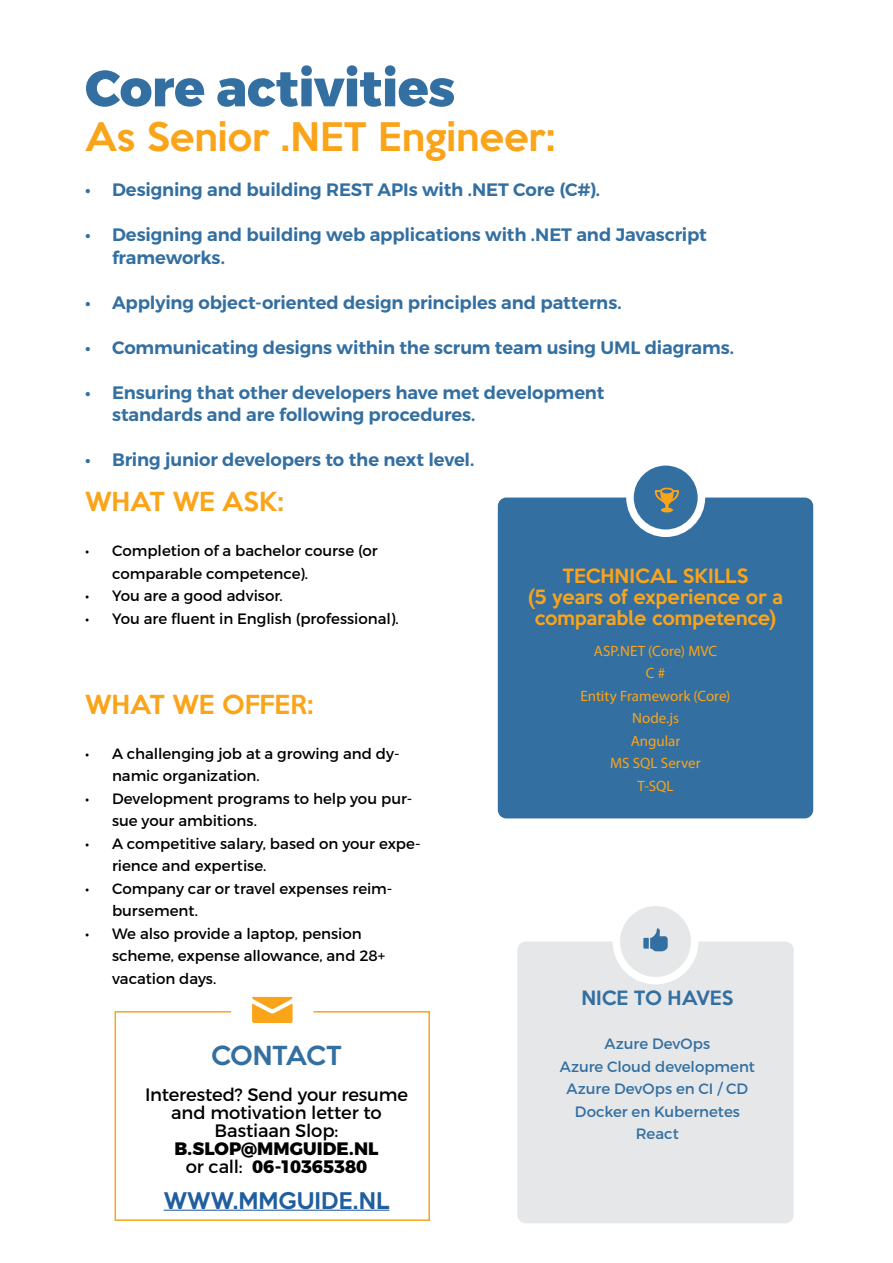
<style>
.page{position:relative;width:893px;height:1263px;background:#fff}
.page>*{position:absolute;margin:0;border:0;box-sizing:border-box;transform-origin:0 0}
.t1{font:90px "Entypo";color:#faa41a}
.t2{font:54px "Entypo";color:#faa41a}
.t3{font:54px "Entypo";color:#336fa1}
.t4{font:800 51px "Montserrat";letter-spacing:-.01em;color:#336fa1}
.t5{font:500 36px "Keep Calm";color:#faa41a}
.t6{font:500 24px "Keep Calm";letter-spacing:-.005em;color:#faa41a}
.t7{font:500 24px "Keep Calm";letter-spacing:-.01em;color:#336fa1}
.t8{font:500 21px "Keep Calm";letter-spacing:.01em;color:#215e9e}
.t9{font:600 18px/22.5px "Montserrat";letter-spacing:-.01em;color:#336fa1}
.t10{font:18px/18px "Montserrat";letter-spacing:-.01em;color:#000;text-align:center}
.t11{font:500 18px/21px "Keep Calm";letter-spacing:.005em;color:#faa41a;text-align:center}
.t12{font:800 18px/18px "Montserrat";color:#000;text-align:center}
.t13{font:500 18px "Keep Calm";letter-spacing:.005em;color:#336fa1}
.t14{font:15px/22.5px "Montserrat";color:#000}
.t15{font:15px/22.5px "Montserrat";color:#336fa1;text-align:center}
.t16{font:15px/22.5px "Myriad Pro";color:#faa41a;text-align:center}
.s1{font-weight:400;color:#000101}
.s2{color:#000101}
</style>
<div class="page">
<div style="left:498px;top:497px;width:315px;height:321px;background:#336fa1;border-radius:9px"></div>
<div style="left:517px;top:941px;width:277px;height:282px;background:#e6e7e8;border-radius:9px"></div>
<div style="left:630px;top:462px;width:71px;height:71px;background:#336fa1;border-radius:50%"></div>
<div style="left:626px;top:458px;width:79px;height:79px;border:8px solid #fff;border-radius:50%"></div>
<div style="left:616px;top:902px;width:79px;height:79px;background:#e6e7e8;border-radius:50%"></div>
<div style="left:613px;top:898px;width:85px;height:86px;border:8px solid #fff;border-radius:50%"></div>
<svg style="left:114px;top:1011px;width:316px;height:210px"></svg>
<hr style="left:164px;top:1210px;width:225px;height:1px;background:#215e9e">
<h3 class="t4" style="left:85px;top:56px;width:372px">Core activities</h3>
<h3 class="t5" style="left:85px;top:106px;width:471px">As Senior .NET Engineer:</h3>
<p class="t9" style="left:85px;top:179px;width:516px">• Designing and building REST APIs with .NET Core (C#).</p>
<p class="t9" style="left:112px;top:224px;width:596px;text-indent:-27px">• Designing and building web applications with .NET and Javascript frameworks.</p>
<p class="t9" style="left:85px;top:291px;width:538px">• Applying object-oriented design principles and patterns.</p>
<p class="t9" style="left:85px;top:336px;width:650px">• Communicating designs within the scrum team using UML diagrams.</p>
<p class="t9" style="left:112px;top:381px;width:494px;text-indent:-27px">• Ensuring that other developers have met development standards and are following procedures.</p>
<p class="t9" style="left:85px;top:449px;width:391px">• Bring junior developers to the next level.</p>
<h3 class="t6" style="left:85px;top:481px;width:200px">WHAT WE ASK:</h3>
<p class="t14" style="left:112px;top:540px;width:267px;text-indent:-27px">• Completion of a bachelor course (or comparable competence).</p>
<p class="t14" style="left:85px;top:585px;width:199px">• You are a good advisor.</p>
<p class="t14" style="left:85px;top:607px;width:315px">• You are fluent in English (professional).</p>
<h2 class="t2" style="left:652px;top:463px;width:31px">B</h2>
<p class="t11" style="left:528px;top:564px;width:256px">TECHNICAL SKILLS<br>(5 years of experience or a comparable competence)</p>
<p class="t16" style="left:581px;top:639px;width:151px">ASP.NET (Core) MVC<br>C #<br>Entity Framework (Core)<br>Node.js<br>Angular<br>MS SQL Server<br>T-SQL</p>
<h3 class="t6" style="left:85px;top:683px;width:230px">WHAT WE OFFER:</h3>
<p class="t14" style="left:112px;top:742px;width:289px;text-indent:-27px">• A challenging job at a growing and dy&shy;namic organization.</p>
<p class="t14" style="left:112px;top:787px;width:302px;text-indent:-27px">• Development programs to help you pur&shy;sue your ambitions.</p>
<p class="t14" style="left:112px;top:832px;width:310px;text-indent:-27px">• A competitive salary, based on your expe&shy;rience and expertise.</p>
<p class="t14" style="left:112px;top:877px;width:282px;text-indent:-27px">• Company car or travel expenses reim&shy;bursement.</p>
<p class="t14" style="left:112px;top:922px;width:275px;text-indent:-27px">• We also provide a laptop, pension scheme, expense allowance, and 28+ vacation days.</p>
<h2 class="t3" style="left:641px;top:903px;width:31px">8</h2>
<h1 class="t1" style="left:247px;top:949px;width:51px">%</h1>
<h3 class="t7" style="left:211px;top:1034px;width:132px">CONTACT</h3>
<p class="t10" style="left:145px;top:1085px;width:264px">Interested? Send your resume and motivation letter to<br>Bastiaan Slop:</p>
<p class="t12" style="left:175px;top:1140px;width:206px">B.SLOP@MMGUIDE.NL <span class="s1">or call:</span> <span class="s2">06-10365380</span></p>
<h3 class="t8" style="left:164px;top:1182px;width:227px">WWW.MMGUIDE.NL</h3>
<p class="t13" style="left:581px;top:982px;width:153px">NICE TO HAVES</p>
<p class="t15" style="left:560px;top:1032px;width:197px">Azure DevOps<br>Azure Cloud development<br>Azure DevOps en CI / CD<br>Docker en Kubernetes<br>React</p>
</div>
